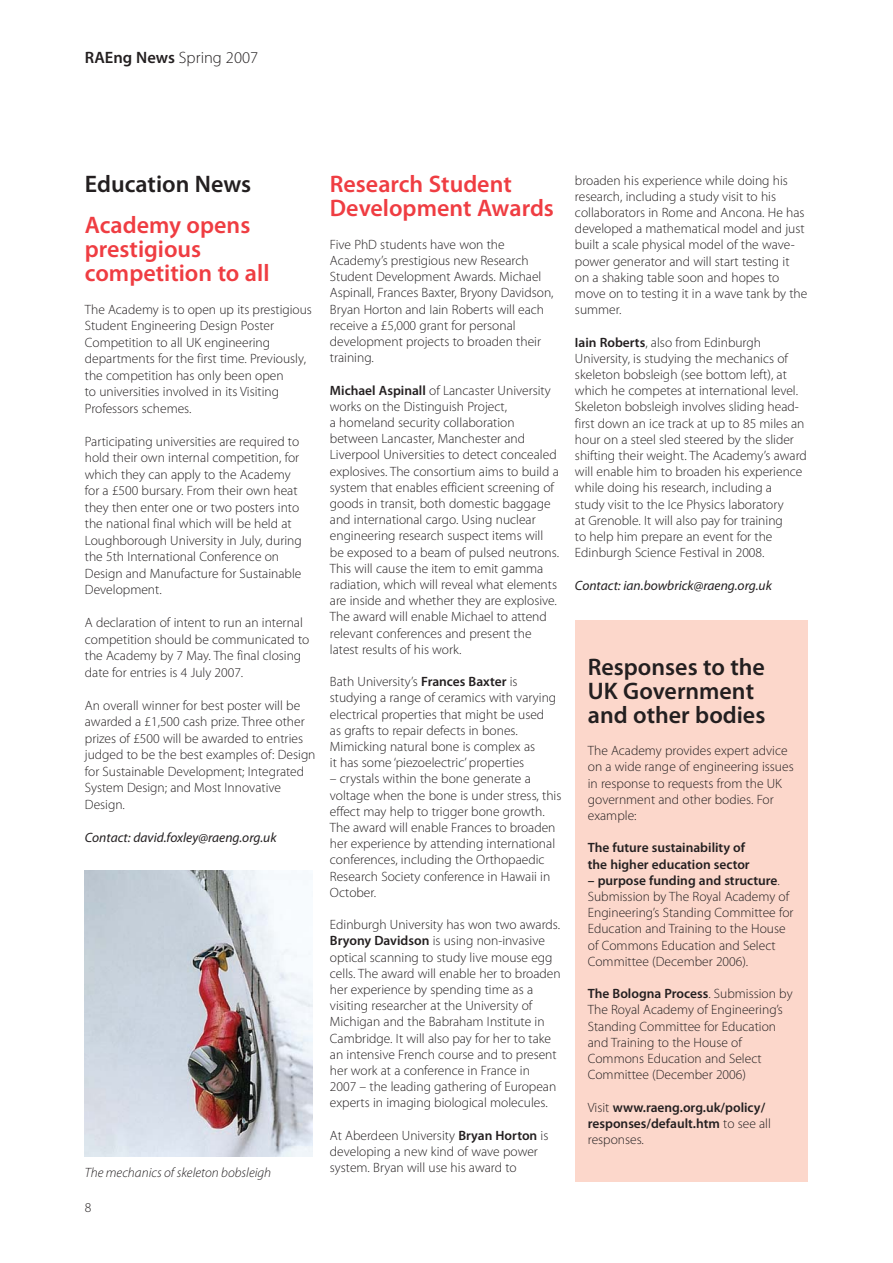
<style>
.page{position:relative;width:893px;height:1263px;background:#fff}
.page>*{position:absolute;margin:0;border:0;box-sizing:border-box;transform-origin:0 0}
.t1{font:600 24px/24px "Myriad Pro";color:#ef3d42}
.t2{font:600 24px/24px "Myriad Pro";color:#231f20}
.t3{font:300 16.5px "Myriad Pro";color:#231f20}
.t4{font:300 13.5px/16.2px "Myriad Pro";color:#231f20}
.t5{font:600 13.5px/16.2px "Myriad Pro";color:#231f20}
.t6{font:italic 13.5px "Myriad Pro";color:#231f20}
.t7{font:italic 300 13.5px "Myriad Pro";color:#231f20}
.s1{font-weight:600}
.s2{font-weight:300}
</style>
<div class="page">
<div style="left:576px;top:621px;width:232px;height:561px;background:#fcd7cb"></div>
<img style="left:85px;top:871px;width:227px;height:286px">
<p class="t3" style="left:85px;top:52px;width:175px"><span class="s1">RAEng News</span> Spring 2007</p>
<h1 class="t2" style="left:85px;top:175px;width:168px">Education News</h1>
<h1 class="t1" style="left:85px;top:215px;width:186px">Academy opens prestigious competition to all</h1>
<p class="t4" style="left:85px;top:303px;width:228px">The Academy is to open up its prestigious Student Engineering Design Poster Competition to all UK engineering departments for the first time. Previously, the competition has only been open<br>to universities involved in its Visiting Professors schemes.</p>
<p class="t4" style="left:85px;top:435px;width:218px">Participating universities are required to hold their own internal competition, for which they can apply to the Academy for a £500 bursary. From their own heat they then enter one or two posters into the national final which will be held at Loughborough University in July, during the 5th International Conference on Design and Manufacture for Sustainable Development.</p>
<p class="t4" style="left:85px;top:616px;width:226px">A declaration of intent to run an internal competition should be communicated to the Academy by 7 May. The final closing date for entries is 4 July 2007.</p>
<p class="t4" style="left:85px;top:699px;width:232px">An overall winner for best poster will be awarded a £1,500 cash prize. Three other prizes of £500 will be awarded to entries judged to be the best examples of: Design for Sustainable Development; Integrated System Design; and Most Innovative Design.</p>
<p class="t6" style="left:85px;top:832px;width:193px">Contact: david.foxley@raeng.org.uk</p>
<p class="t7" style="left:85px;top:1167px;width:188px">The mechanics of skeleton bobsleigh</p>
<p class="t4" style="left:85px;top:1201px;width:8px">8</p>
<h1 class="t1" style="left:330px;top:175px;width:225px">Research Student<br>Development Awards</h1>
<p class="t4" style="left:330px;top:238px;width:225px">Five PhD students have won the Academy’s prestigious new Research Student Development Awards. Michael Aspinall, Frances Baxter, Bryony Davidson, Bryan Horton and Iain Roberts will each receive a £5,000 grant for personal development projects to broaden their training.</p>
<p class="t4" style="left:330px;top:383px;width:230px"><span class="s1">Michael Aspinall</span> of Lancaster University works on the Distinguish Project,<br>a homeland security collaboration between Lancaster, Manchester and Liverpool Universities to detect concealed explosives. The consortium aims to build a system that enables efficient screening of goods in transit, both domestic baggage and international cargo. Using nuclear engineering research suspect items will be exposed to a beam of pulsed neutrons.<br>This will cause the item to emit gamma radiation, which will reveal what elements are inside and whether they are explosive.<br>The award will enable Michael to attend relevant conferences and present the latest results of his work.</p>
<p class="t4" style="left:330px;top:675px;width:228px">Bath University’s <span class="s1">Frances Baxter</span> is studying a range of ceramics with varying electrical properties that might be used as grafts to repair defects in bones.<br>Mimicking natural bone is complex as<br>it has some ‘piezoelectric’ properties</p>
<p class="t4" style="left:330px;top:772px;width:233px">– crystals within the bone generate a voltage when the bone is under stress, this effect may help to trigger bone growth.<br>The award will enable Frances to broaden her experience by attending international conferences, including the Orthopaedic Research Society conference in Hawaii in October.</p>
<p class="t4" style="left:330px;top:918px;width:232px">Edinburgh University has won two awards.<br><span class="s1">Bryony Davidson</span> is using non-invasive optical scanning to study live mouse egg cells. The award will enable her to broaden her experience by spending time as a visiting researcher at the University of Michigan and the Babraham Institute in Cambridge. It will also pay for her to take an intensive French course and to present her work at a conference in France in<br>2007 – the leading gathering of European experts in imaging biological molecules.</p>
<p class="t4" style="left:330px;top:1129px;width:220px">At Aberdeen University <span class="s1">Bryan Horton</span> is developing a new kind of wave power system. Bryan will use his award to</p>
<p class="t4" style="left:575px;top:173px;width:234px">broaden his experience while doing his research, including a study visit to his collaborators in Rome and Ancona. He has developed a mathematical model and just built a scale physical model of the wave&shy;power generator and will start testing it on a shaking table soon and hopes to move on to testing it in a wave tank by the summer.</p>
<p class="t4" style="left:575px;top:335px;width:233px"><span class="s1">Iain Roberts</span>, also from Edinburgh University, is studying the mechanics of skeleton bobsleigh (see bottom left), at which he competes at international level.<br>Skeleton bobsleigh involves sliding head&shy;first down an ice track at up to 85 miles an hour on a steel sled steered by the slider shifting their weight. The Academy’s award will enable him to broaden his experience while doing his research, including a<br>study visit to the Ice Physics laboratory<br>at Grenoble. It will also pay for training<br>to help him prepare an event for the Edinburgh Science Festival in 2008.</p>
<p class="t6" style="left:575px;top:580px;width:198px">Contact: ian.bowbrick@raeng.org.uk</p>
<h1 class="t2" style="left:588px;top:657px;width:179px">Responses to the<br>UK Government and other bodies</h1>
<p class="t4" style="left:588px;top:744px;width:207px">The Academy provides expert advice on a wide range of engineering issues in response to requests from the UK government and other bodies. For example:</p>
<p class="t5" style="left:588px;top:841px;width:163px">The future sustainability of the higher education sector</p>
<p class="t4" style="left:588px;top:874px;width:207px"><span class="s1">– purpose funding and structure</span>.<br>Submission by The Royal Academy of Engineering’s Standing Committee for Education and Training to the House of Commons Education and Select Committee (December 2006).</p>
<p class="t4" style="left:588px;top:987px;width:206px"><span class="s1">The Bologna Process</span>. Submission by<br>The Royal Academy of Engineering’s<br>Standing Committee for Education and Training to the House of<br>Commons Education and Select<br>Committee (December 2006)</p>
<p class="t5" style="left:588px;top:1100px;width:185px"><span class="s2">Visit</span> www.raeng.org.uk/policy/ responses/default.htm <span class="s2">to see all responses.</span></p>
</div>
